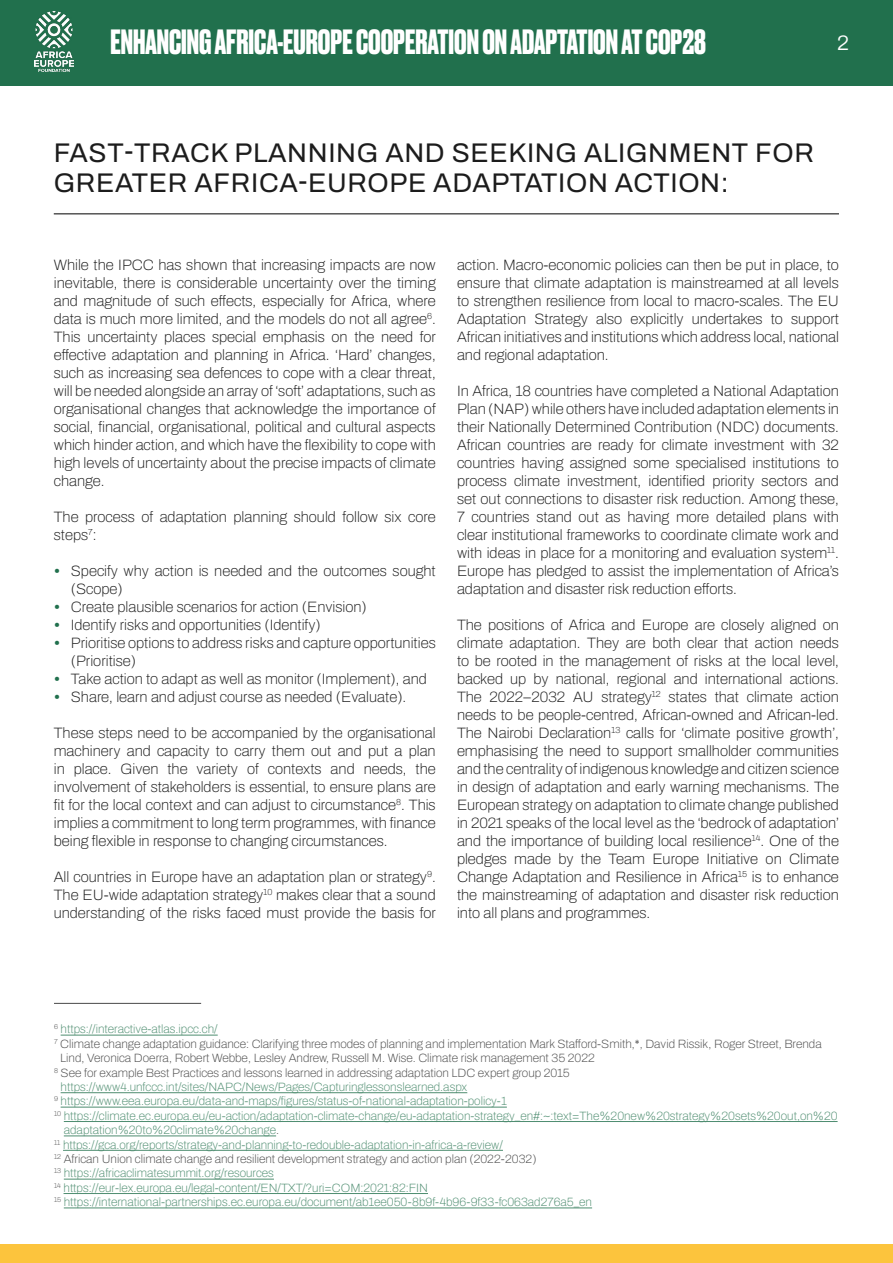
<style>
.page{position:relative;width:893px;height:1263px;background:#fff}
.page>*{position:absolute;margin:0;border:0;box-sizing:border-box;transform-origin:0 0}
.t1{font:700 33px "Druk Trial";color:#fff}
.t2{font:27px/30px "Archivo";letter-spacing:.025em;color:#1c1c1c}
.t3{font:300 21px "Archivo";color:#fff}
.t4{font:100 15px/18px "Archivo";color:#1c1c1c;text-align:justify}
.t5{font:100 12px "Archivo";color:#4e8d70}
.t6{font:100 12px "Archivo";color:#494949}
.s1{font-weight:700;color:#21704d}
.s2{color:#494949}
</style>
<div class="page">
<div style="left:0;top:1244px;width:893px;height:19px;background:#fcc43d"></div>
<div style="left:0;top:0;width:893px;height:85px;background:#21704d"></div>
<img style="left:34px;top:11px;width:40px;height:60px">
<hr style="left:54px;top:213px;width:785px;height:1px;background:#1c1c1c">
<hr style="left:54px;top:1003px;width:147px;height:1px;background:#494949">
<hr style="left:61px;top:1035px;width:157px;height:1px;background:#4e8d70">
<hr style="left:61px;top:1092px;width:406px;height:1px;background:#4e8d70">
<hr style="left:61px;top:1107px;width:446px;height:1px;background:#4e8d70">
<hr style="left:64px;top:1121px;width:774px;height:1px;background:#4e8d70">
<hr style="left:64px;top:1136px;width:212px;height:1px;background:#4e8d70">
<hr style="left:63px;top:1150px;width:440px;height:1px;background:#4e8d70">
<hr style="left:64px;top:1179px;width:210px;height:1px;background:#4e8d70">
<hr style="left:64px;top:1193px;width:364px;height:1px;background:#4e8d70">
<hr style="left:64px;top:1208px;width:528px;height:1px;background:#4e8d70">
<h1 class="t1" style="left:111px;top:29px;width:597px">ENHANCING AFRICA-EUROPE COOPERATION ON ADAPTATION AT COP28</h1>
<h3 class="t3" style="left:837px;top:27px;width:13px">2</h3>
<h2 class="t2" style="left:54px;top:138px;width:762px">FAST-TRACK PLANNING AND SEEKING ALIGNMENT FOR<br>GREATER AFRICA-EUROPE ADAPTATION ACTION:</h2>
<p class="t4" style="left:54px;top:256px;width:384px">While the IPCC has shown that increasing impacts are now inevitable, there is considerable uncertainty over the timing and magnitude of such effects, especially for Africa, where data is much more limited, and the models do not all agree<sup>6</sup>.<br>This uncertainty places special emphasis on the need for effective adaptation and planning in Africa. ‘Hard’ changes, such as increasing sea defences to cope with a clear threat, will be needed alongside an array of ‘soft’ adaptations, such as organisational changes that acknowledge the importance of social, financial, organisational, political and cultural aspects which hinder action, and which have the flexibility to cope with high levels of uncertainty about the precise impacts of climate change.</p>
<p class="t4" style="left:54px;top:508px;width:383px">The process of adaptation planning should follow six core steps<sup>7</sup>:</p>
<p class="t4" style="left:71px;top:562px;width:366px;text-indent:-17px"><span class="s1">•</span> Specify why action is needed and the outcomes sought (Scope)</p>
<p class="t4" style="left:54px;top:598px;width:315px"><span class="s1">•</span> Create plausible scenarios for action (Envision)</p>
<p class="t4" style="left:54px;top:616px;width:269px"><span class="s1">•</span> Identify risks and opportunities (Identify)</p>
<p class="t4" style="left:71px;top:634px;width:366px;text-indent:-17px"><span class="s1">•</span> Prioritise options to address risks and capture opportunities (Prioritise)</p>
<p class="t4" style="left:54px;top:670px;width:375px"><span class="s1">•</span> Take action to adapt as well as monitor (Implement), and</p>
<p class="t4" style="left:54px;top:688px;width:354px"><span class="s1">•</span> Share, learn and adjust course as needed (Evaluate).</p>
<p class="t4" style="left:54px;top:724px;width:383px">These steps need to be accompanied by the organisational machinery and capacity to carry them out and put a plan in place. Given the variety of contexts and needs, the involvement of stakeholders is essential, to ensure plans are fit for the local context and can adjust to circumstance<sup>8</sup>. This implies a commitment to long term programmes, with finance being flexible in response to changing circumstances.</p>
<p class="t4" style="left:54px;top:868px;width:384px">All countries in Europe have an adaptation plan or strategy<sup>9</sup>.<br>The EU-wide adaptation strategy<sup>10</sup> makes clear that a sound understanding of the risks faced must provide the basis for</p>
<p class="t4" style="left:457px;top:256px;width:383px">action. Macro-economic policies can then be put in place, to ensure that climate adaptation is mainstreamed at all levels to strengthen resilience from local to macro-scales. The EU Adaptation Strategy also explicitly undertakes to support African initiatives and institutions which address local, national and regional adaptation.</p>
<p class="t4" style="left:457px;top:382px;width:383px">In Africa, 18 countries have completed a National Adaptation Plan (NAP) while others have included adaptation elements in their Nationally Determined Contribution (NDC) documents.<br>African countries are ready for climate investment with 32 countries having assigned some specialised institutions to process climate investment, identified priority sectors and set out connections to disaster risk reduction. Among these, 7 countries stand out as having more detailed plans with clear institutional frameworks to coordinate climate work and with ideas in place for a monitoring and evaluation system<sup>11</sup>.<br>Europe has pledged to assist the implementation of Africa’s adaptation and disaster risk reduction efforts.</p>
<p class="t4" style="left:457px;top:616px;width:383px">The positions of Africa and Europe are closely aligned on climate adaptation. They are both clear that action needs to be rooted in the management of risks at the local level, backed up by national, regional and international actions.<br>The 2022–2032 AU strategy<sup>12</sup> states that climate action needs to be people-centred, African-owned and African-led.<br>The Nairobi Declaration<sup>13</sup> calls for ‘climate positive growth’, emphasising the need to support smallholder communities and the centrality of indigenous knowledge and citizen science in design of adaptation and early warning mechanisms. The European strategy on adaptation to climate change published in 2021 speaks of the local level as the ‘bedrock of adaptation’ and the importance of building local resilience<sup>14</sup>. One of the pledges made by the Team Europe Initiative on Climate Change Adaptation and Resilience in Africa<sup>15</sup> is to enhance the mainstreaming of adaptation and disaster risk reduction into all plans and programmes.</p>
<p class="t5" style="left:54px;top:1020px;width:165px"><sup>6</sup> https://interactive-atlas.ipcc.ch/</p>
<p class="t6" style="left:54px;top:1034px;width:769px"><sup>7</sup> Climate change adaptation guidance: Clarifying three modes of planning and implementation Mark Stafford-Smith,*, David Rissik, Roger Street, Brenda</p>
<p class="t6" style="left:60px;top:1049px;width:536px">Lind, Veronica Doerra, Robert Webbe, Lesley Andrew, Russell M. Wise. Climate risk management 35 2022</p>
<p class="t6" style="left:54px;top:1063px;width:517px"><sup>8</sup> See for example Best Practices and lessons learned in addressing adaptation LDC expert group 2015</p>
<p class="t5" style="left:61px;top:1078px;width:408px">https://www4.unfccc.int/sites/NAPC/News/Pages/Capturinglessonslearned.aspx</p>
<p class="t5" style="left:54px;top:1092px;width:454px"><sup>9</sup> https://www.eea.europa.eu/data-and-maps/figures/status-of-national-adaptation-policy-1</p>
<p class="t5" style="left:54px;top:1106px;width:785px"><sup>10</sup> https://climate.ec.europa.eu/eu-action/adaptation-climate-change/eu-adaptation-strategy_en#:~:text=The%20new%20strategy%20sets%20out,on%20</p>
<p class="t5" style="left:64px;top:1121px;width:217px">adaptation%20to%20climate%20change<span class="s2">.</span></p>
<p class="t5" style="left:54px;top:1135px;width:450px"><sup>11</sup> https://gca.org/reports/strategy-and-planning-to-redouble-adaptation-in-africa-a-review/</p>
<p class="t6" style="left:54px;top:1150px;width:484px"><sup>12</sup> African Union climate change and resilient development strategy and action plan (2022-2032)</p>
<p class="t5" style="left:54px;top:1164px;width:221px"><sup>13</sup> https://africaclimatesummit.org/resources</p>
<p class="t5" style="left:54px;top:1178px;width:375px"><sup>14</sup> https://eur-lex.europa.eu/legal-content/EN/TXT/?uri=COM:2021:82:FIN</p>
<p class="t5" style="left:54px;top:1193px;width:540px"><sup>15</sup> https://international-partnerships.ec.europa.eu/document/ab1ee050-8b9f-4b96-9f33-fc063ad276a5_en</p>
</div>
